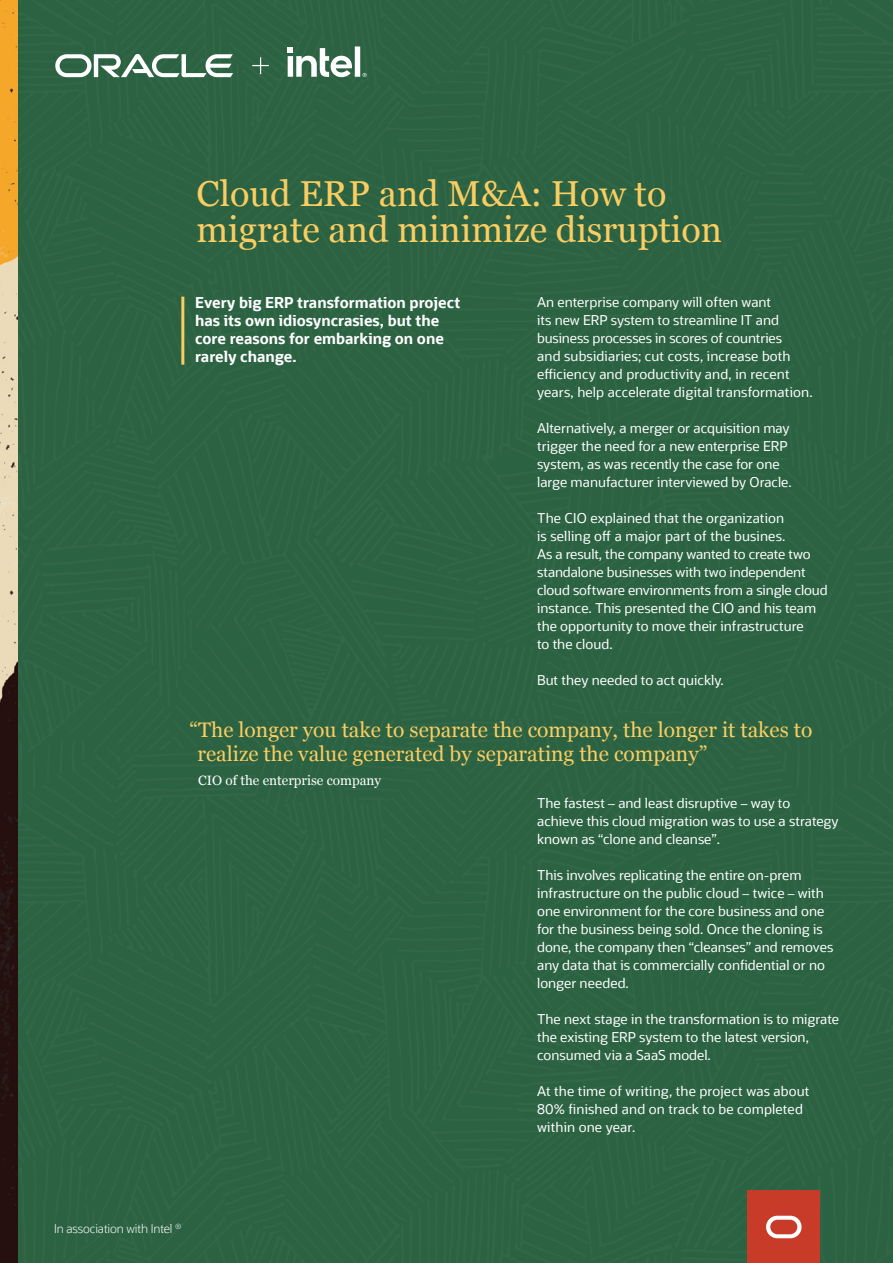
<style>
.page{position:relative;width:893px;height:1263px;background:#2b6242}
.page>*{position:absolute;margin:0;border:0;box-sizing:border-box;transform-origin:0 0}
.t1{font:36px/36px "Georgia";color:#facd62}
.t2{font:21px/24px "Georgia";color:#facd62}
.t3{font:700 15px/18px "Oracle Sans";color:#fff}
.t4{font:13.5px/18px "Oracle Sans";color:#fff}
.t5{font:13.5px "Georgia";color:#fff}
.t6{font:300 12px "Oracle Sans";letter-spacing:-.01em;color:#fff}
</style>
<div class="page">
<hr style="left:181px;top:297px;width:3px;height:68px;background:#facd62">
<svg style="left:55px;top:54px;width:178px;height:23px"></svg>
<svg style="left:288px;top:47px;width:79px;height:30px"></svg>
<svg style="left:252px;top:57px;width:17px;height:17px"></svg>
<div style="left:747px;top:1191px;width:73px;height:72px;background:#c83b29"></div>
<svg style="left:766px;top:1216px;width:36px;height:22px"></svg>
<h1 class="t1" style="left:197px;top:174px;width:527px">Cloud ERP and M&amp;A: How to migrate and minimize disruption</h1>
<h5 class="t3" style="left:195px;top:294px;width:267px">Every big ERP transformation project has its own idiosyncrasies, but the core reasons for embarking on one rarely change.</h5>
<p class="t4" style="left:537px;top:293px;width:255px">An enterprise company will often want<br>its new ERP system to streamline IT and business processes in scores of countries and subsidiaries; cut costs, increase both</p>
<p class="t4" style="left:537px;top:365px;width:254px">efficiency and productivity and, in recent</p>
<p class="t4" style="left:537px;top:383px;width:277px">years, help accelerate digital transformation.</p>
<p class="t4" style="left:537px;top:419px;width:254px">Alternatively, a merger or acquisition may</p>
<p class="t4" style="left:537px;top:437px;width:252px">trigger the need for a new enterprise ERP system, as was recently the case for one</p>
<p class="t4" style="left:537px;top:473px;width:256px">large manufacturer interviewed by Oracle.</p>
<p class="t4" style="left:537px;top:509px;width:250px">The CIO explained that the organization is selling off a major part of the busines.</p>
<p class="t4" style="left:537px;top:545px;width:275px">As a result, the company wanted to create two standalone businesses with two independent</p>
<p class="t4" style="left:537px;top:581px;width:292px">cloud software environments from a single cloud instance. This presented the CIO and his team the opportunity to move their infrastructure</p>
<p class="t4" style="left:537px;top:635px;width:77px">to the cloud.</p>
<p class="t4" style="left:537px;top:671px;width:188px">But they needed to act quickly.</p>
<p class="t2" style="left:198px;top:717px;width:616px;text-indent:-8px">“The longer you take to separate the company, the longer it takes to realize the value generated by separating the company”</p>
<p class="t5" style="left:198px;top:771px;width:184px">CIO of the enterprise company</p>
<p class="t4" style="left:537px;top:794px;width:303px">The fastest – and least disruptive – way to achieve this cloud migration was to use a strategy known as “clone and cleanse”.</p>
<p class="t4" style="left:537px;top:866px;width:266px">This involves replicating the entire on-prem</p>
<p class="t4" style="left:537px;top:884px;width:288px">infrastructure on the public cloud – twice – with</p>
<p class="t4" style="left:537px;top:902px;width:298px">one environment for the core business and one for the business being sold. Once the cloning is done, the company then “cleanses” and removes any data that is commercially confidential or no</p>
<p class="t4" style="left:537px;top:974px;width:93px">longer needed.</p>
<p class="t4" style="left:537px;top:1010px;width:303px">The next stage in the transformation is to migrate the existing ERP system to the latest version, consumed via a SaaS model.</p>
<p class="t4" style="left:537px;top:1082px;width:274px">At the time of writing, the project was about<br>80% finished and on track to be completed</p>
<p class="t4" style="left:537px;top:1118px;width:100px">within one year.</p>
<p class="t6" style="left:54px;top:1221px;width:129px">In association with Intel <sup>®</sup></p>
</div>
